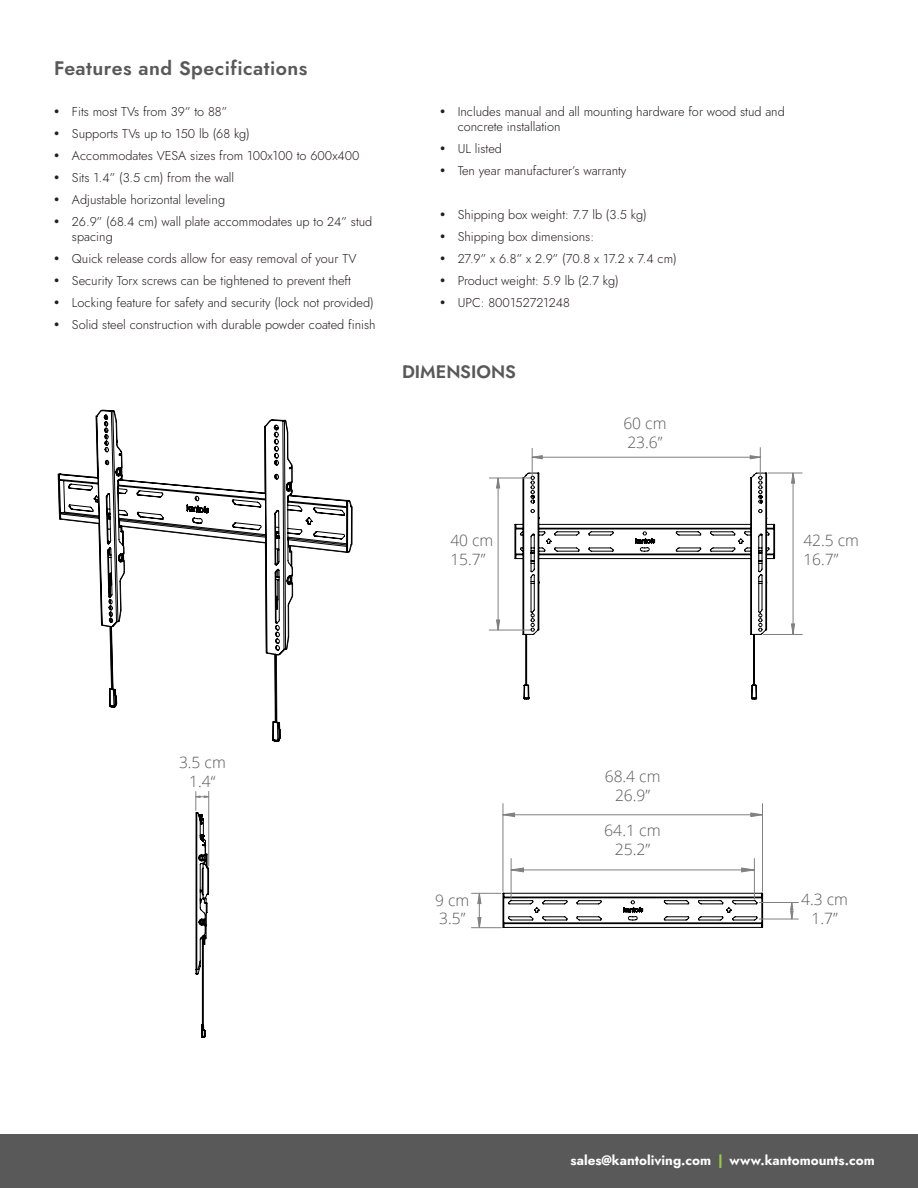
<style>
.page{position:relative;width:918px;height:1188px;background:#fff}
.page>*{position:absolute;margin:0;border:0;box-sizing:border-box;transform-origin:0 0}
.t1{font:600 19.5px "Jost";letter-spacing:.025em;color:#5a595a}
.t2{font:600 18px "Jost";color:#5a595a}
.t3{font:300 15.6px/18.8px "Open Sans";color:#58585b}
.t4{font:700 13.5px "Jost";color:#fff}
.t5{font:300 12.75px/22px "Jost";color:#251e1f}
.s1{color:#9aca3c}
</style>
<div class="page">
<div style="left:0;top:1134px;width:918px;height:54px;background:#5a595a"></div>
<svg style="left:514px;top:472px;width:261px;height:228px"></svg>
<svg style="left:502px;top:892px;width:261px;height:36px"></svg>
<svg style="left:58px;top:410px;width:295px;height:331px"></svg>
<hr style="left:793px;top:473px;width:1px;height:161px;background:#808080">
<hr style="left:763px;top:634px;width:39px;height:1px;background:#808080">
<hr style="left:768px;top:473px;width:34px;height:1px;background:#808080">
<hr style="left:498px;top:478px;width:1px;height:152px;background:#808080">
<hr style="left:489px;top:630px;width:41px;height:1px;background:#808080">
<hr style="left:489px;top:478px;width:42px;height:1px;background:#808080">
<svg style="left:532px;top:448px;width:229px;height:28px"></svg>
<svg style="left:791px;top:623px;width:4px;height:11px"></svg>
<svg style="left:791px;top:472px;width:4px;height:12px"></svg>
<svg style="left:496px;top:619px;width:4px;height:12px"></svg>
<svg style="left:496px;top:477px;width:4px;height:12px"></svg>
<hr style="left:759px;top:919px;width:39px;height:1px;background:#808080">
<hr style="left:759px;top:902px;width:39px;height:1px;background:#808080">
<svg style="left:790px;top:903px;width:4px;height:17px"></svg>
<hr style="left:479px;top:893px;width:1px;height:34px;background:#808080">
<hr style="left:471px;top:927px;width:30px;height:1px;background:#808080">
<hr style="left:471px;top:893px;width:30px;height:1px;background:#808080">
<svg style="left:477px;top:917px;width:5px;height:11px"></svg>
<svg style="left:477px;top:893px;width:5px;height:11px"></svg>
<hr style="left:511px;top:859px;width:1px;height:40px;background:#808080">
<hr style="left:754px;top:859px;width:1px;height:40px;background:#808080">
<hr style="left:762px;top:804px;width:1px;height:87px;background:#808080">
<hr style="left:503px;top:804px;width:1px;height:87px;background:#808080">
<svg style="left:510px;top:867px;width:245px;height:6px"></svg>
<svg style="left:502px;top:812px;width:260px;height:5px"></svg>
<hr style="left:208px;top:791px;width:1px;height:75px;background:#808080">
<svg style="left:195px;top:792px;width:14px;height:246px"></svg>
<h1 class="t1" style="left:54px;top:55px;width:255px">Features and Specifications</h1>
<p class="t5" style="left:72px;top:100px;width:302px">Fits most TVs from 39” to 88”<br>Supports TVs up to 150 lb (68 kg)<br>Accommodates VESA sizes from 100x100 to 600x400<br>Sits 1.4” (3.5 cm) from the wall<br>Adjustable horizontal leveling<br>26.9” (68.4 cm) wall plate accommodates up to 24” stud</p>
<p class="t5" style="left:72px;top:226px;width:305px">spacing<br>Quick release cords allow for easy removal of your TV Security Torx screws can be tightened to prevent theft Locking feature for safety and security (lock not provided)<br>Solid steel construction with durable powder coated finish</p>
<p class="t5" style="left:458px;top:104px;width:329px;line-height:15.3px">Includes manual and all mounting hardware for wood stud and concrete installation</p>
<p class="t5" style="left:458px;top:138px;width:170px">UL listed<br>Ten year manufacturer’s warranty</p>
<p class="t5" style="left:458px;top:204px;width:221px">Shipping box weight: 7.7 lb (3.5 kg)<br>Shipping box dimensions:<br>27.9” x 6.8” x 2.9” (70.8 x 17.2 x 7.4 cm)<br>Product weight: 5.9 lb (2.7 kg)<br>UPC: 800152721248</p>
<h2 class="t2" style="left:402px;top:359px;width:115px">DIMENSIONS</h2>
<p class="t3" style="left:623px;top:413px;width:45px">60 cm<br>23.6”</p>
<p class="t3" style="left:450px;top:531px;width:45px">40 cm<br>15.7”</p>
<p class="t3" style="left:803px;top:531px;width:57px">42.5 cm<br>16.7”</p>
<p class="t3" style="left:179px;top:753px;width:48px;text-align:center">3.5 cm<br>1.4“</p>
<p class="t3" style="left:435px;top:890px;width:36px">9 cm<br>3.5”</p>
<p class="t3" style="left:605px;top:767px;width:57px;text-align:center">68.4 cm<br>26.9”</p>
<p class="t3" style="left:604px;top:821px;width:58px;text-align:center">64.1 cm<br>25.2”</p>
<p class="t3" style="left:801px;top:890px;width:48px;text-align:center">4.3 cm<br>1.7”</p>
<p class="t4" style="left:571px;top:1151px;width:306px">sales@kantoliving.com <span class="s1">|</span> www.kantomounts.com</p>
</div>
